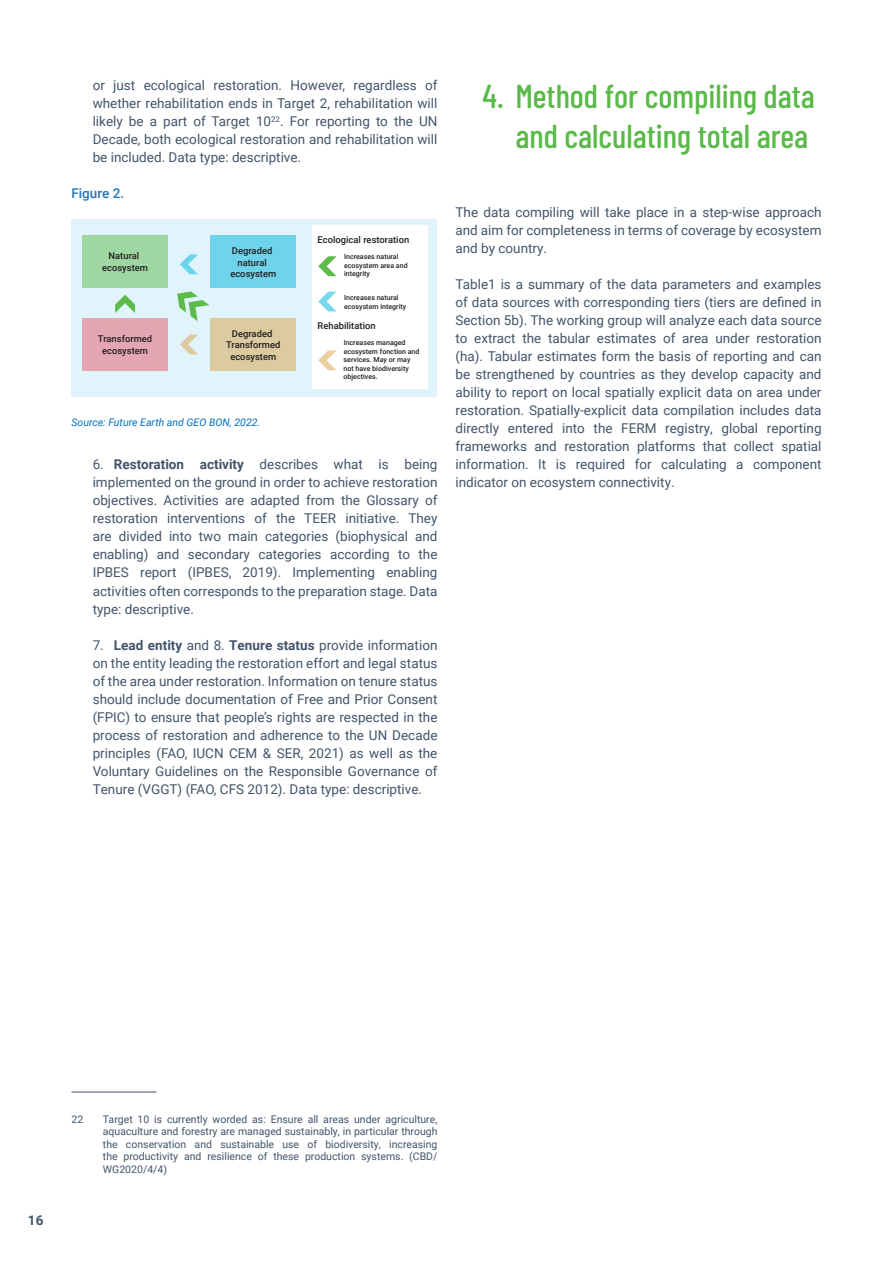
<style>
.page{position:relative;width:893px;height:1263px;background:#fff}
.page>*{position:absolute;margin:0;border:0;box-sizing:border-box;transform-origin:0 0}
.t1{font:500 33px/39.6px "Barlow Condensed";color:#59ba47;text-align:right}
.body{font:13.5px/18px "Roboto";color:#43546a;text-align:justify}
.t2{font:500 13.5px "Roboto";color:#2475b6}
.t3{font:700 13.5px "Roboto";color:#43546a}
.footnote{font:10.5px/12.6px "Roboto";color:#43546a;text-align:justify}
.Source{font:italic 10.5px "Roboto";color:#0070c0}
.t4{font:500 9.45px/11.2px "Roboto";color:#231f20;text-align:center}
.t5{font:500 7.05px/8.4px "Roboto";color:#231f20}
.s1{font-weight:700}
</style>
<div class="page">
<div style="left:72px;top:220px;width:365px;height:177px;background:#e1f4fc"></div>
<div style="left:312px;top:225px;width:115px;height:164px;background:#fff"></div>
<div style="left:82px;top:318px;width:86px;height:53px;background:#e5a6b4"></div>
<div style="left:82px;top:235px;width:86px;height:53px;background:#9fd7a3"></div>
<div style="left:210px;top:235px;width:86px;height:53px;background:#6ed4ec"></div>
<div style="left:210px;top:318px;width:86px;height:53px;background:#dccba0"></div>
<svg style="left:180px;top:254px;width:18px;height:20px"></svg>
<svg style="left:318px;top:292px;width:18px;height:19px"></svg>
<svg style="left:180px;top:335px;width:18px;height:19px"></svg>
<svg style="left:318px;top:350px;width:19px;height:20px"></svg>
<svg style="left:177px;top:291px;width:32px;height:30px"></svg>
<svg style="left:115px;top:295px;width:20px;height:18px"></svg>
<svg style="left:318px;top:256px;width:19px;height:20px"></svg>
<hr style="left:71px;top:1092px;width:85px;height:1px;background:#43546a">
<p class="body" style="left:93px;top:76px;width:346px">or just ecological restoration. However, regardless of whether rehabilitation ends in Target 2, rehabilitation will likely be a part of Target 10<sup>22</sup>. For reporting to the UN Decade, both ecological restoration and rehabilitation will be included. Data type: descriptive.</p>
<p class="t2" style="left:71px;top:184px;width:54px">Figure 2.</p>
<p class="t4" style="left:102px;top:250px;width:47px">Natural ecosystem</p>
<p class="t4" style="left:230px;top:245px;width:47px">Degraded natural ecosystem</p>
<p class="t4" style="left:98px;top:333px;width:56px">Transformed ecosystem</p>
<p class="t4" style="left:226px;top:328px;width:56px">Degraded<br>Transformed ecosystem</p>
<p class="t4" style="left:318px;top:233px;width:93px">Ecological restoration</p>
<p class="t5" style="left:344px;top:252px;width:65px">Increases natural ecosystem area and integrity</p>
<p class="t5" style="left:344px;top:293px;width:64px">Increases natural ecosystem integrity</p>
<p class="t5" style="left:344px;top:338px;width:77px">Increases managed ecosystem fonction and services. May or may not have biodiversity objectives.</p>
<p class="t4" style="left:318px;top:320px;width:60px">Rehabilitation</p>
<p class="Source" style="left:71px;top:415px;width:190px">Source: Future Earth and GEO BON, 2022.</p>
<p class="body" style="left:93px;top:455px;width:346px">6. <span class="s1">Restoration activity</span> describes what is being implemented on the ground in order to achieve restoration objectives. Activities are adapted from the Glossary of restoration interventions of the TEER initiative. They are divided into two main categories (biophysical and enabling) and secondary categories according to the IPBES report (IPBES, 2019). Implementing enabling activities often corresponds to the preparation stage. Data type: descriptive.</p>
<p class="body" style="left:93px;top:635px;width:346px">7. <span class="s1">Lead entity</span> and 8. <span class="s1">Tenure status</span> provide information on the entity leading the restoration effort and legal status of the area under restoration. Information on tenure status should include documentation of Free and Prior Consent (FPIC) to ensure that people’s rights are respected in the process of restoration and adherence to the UN Decade principles (FAO, IUCN CEM &amp; SER, 2021) as well as the Voluntary Guidelines on the Responsible Governance of Tenure (VGGT) (FAO, CFS 2012). Data type: descriptive.</p>
<p class="t1" style="left:482px;top:74px;width:334px">4. Method for compiling data and calculating total area</p>
<p class="body" style="left:455px;top:202px;width:368px">The data compiling will take place in a step-wise approach and aim for completeness in terms of coverage by ecosystem and by country.</p>
<p class="body" style="left:455px;top:274px;width:368px">Table1 is a summary of the data parameters and examples of data sources with corresponding tiers (tiers are defined in Section 5b). The working group will analyze each data source to extract the tabular estimates of area under restoration (ha). Tabular estimates form the basis of reporting and can be strengthened by countries as they develop capacity and ability to report on local spatially explicit data on area under restoration. Spatially-explicit data compilation includes data directly entered into the FERM registry, global reporting frameworks and restoration platforms that collect spatial information. It is required for calculating a component indicator on ecosystem connectivity.</p>
<p class="t3" style="left:28px;top:1211px;width:17px">16</p>
<p class="footnote" style="left:71px;top:1112px;width:13px">22</p>
<p class="footnote" style="left:103px;top:1112px;width:336px">Target 10 is currently worded as: Ensure all areas under agriculture, aquaculture and forestry are managed sustainably, in particular through the conservation and sustainable use of biodiversity, increasing the productivity and resilience of these production systems. (CBD/ WG2020/4/4)</p>
</div>
